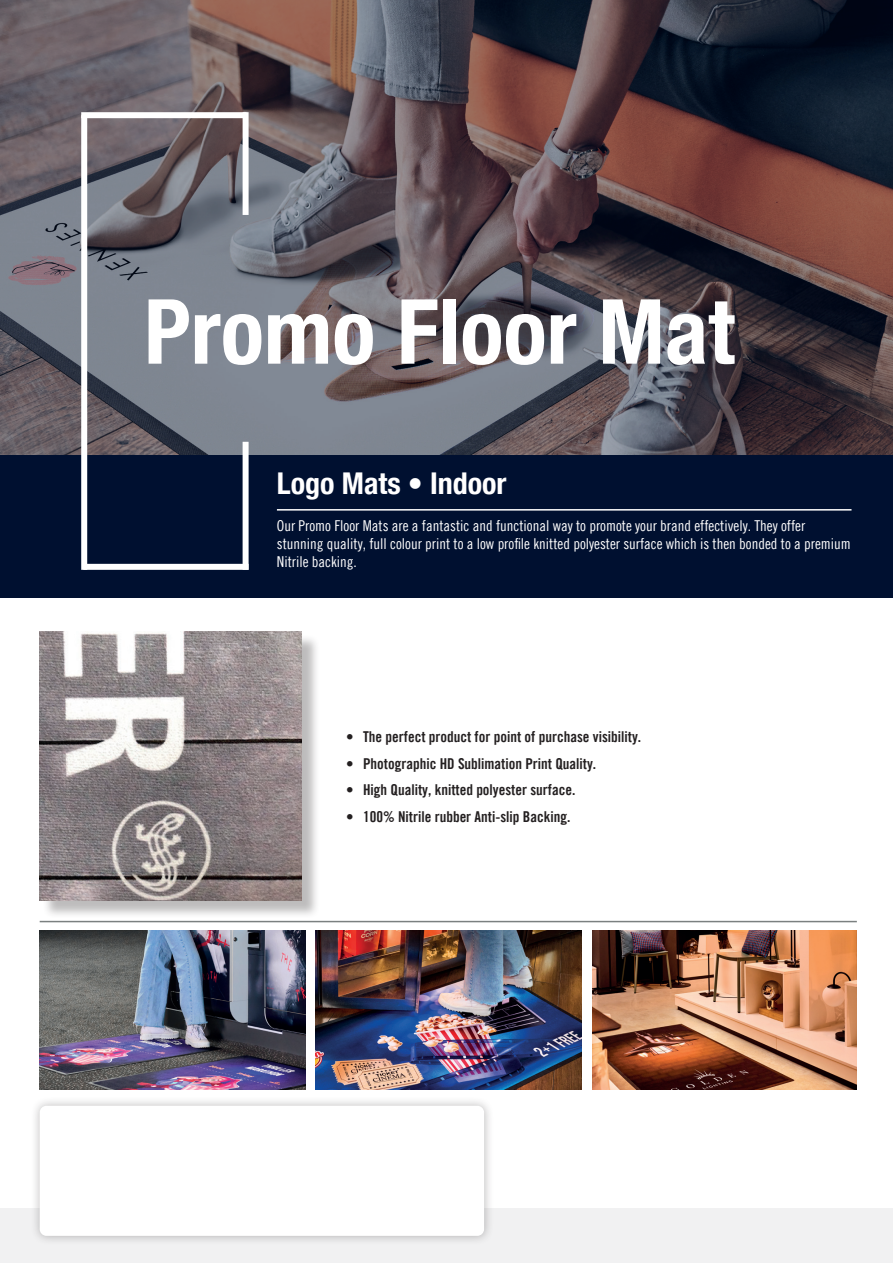
<style>
.page{position:relative;width:893px;height:1263px;background:#fff}
.page>*{position:absolute;margin:0;border:0;box-sizing:border-box;transform-origin:0 0}
.t1{font:700 condensed 90px "Helvetica Neue LT Pro";color:#fff}
.t2{font:700 condensed 30px "Helvetica Neue LT Pro";color:#fff}
.t3{font:15px/18px "Trade Gothic LT Pro Cn 18";color:#fff}
.t4{font:15px "Trade Gothic LT Pro Bd Cn 20";color:#231f20}
</style>
<div class="page">
<svg style="left:0;top:0;width:893px;height:455px;background:#5b5258"></svg>
<div style="left:0;top:455px;width:893px;height:142px;background:#001030"></div>
<div style="left:243px;top:442px;width:6px;height:128px;background:#fff"></div>
<div style="left:81px;top:115px;width:6px;height:455px;background:#fff"></div>
<div style="left:243px;top:112px;width:6px;height:103px;background:#fff"></div>
<div style="left:81px;top:112px;width:166px;height:6px;background:#fff"></div>
<hr style="left:277px;top:509px;width:574px;height:2px;background:#fff">
<div style="left:83px;top:564px;width:166px;height:6px;background:#fff"></div>
<hr style="left:40px;top:921px;width:817px;height:1px;background:#7b8080">
<div style="left:0;top:1209px;width:893px;height:54px;background:#f1f1f2"></div>
<div style="left:30px;top:1096px;width:464px;height:149px;background:#231f20;opacity:.3"></div>
<div style="left:40px;top:1106px;width:444px;height:130px;background:#fff;border-radius:7px"></div>
<img style="left:593px;top:931px;width:264px;height:158px">
<img style="left:316px;top:931px;width:266px;height:158px">
<img style="left:40px;top:931px;width:266px;height:158px">
<div style="left:42px;top:634px;width:278px;height:285px;background:#231f20;opacity:.3"></div>
<img style="left:40px;top:631px;width:261px;height:269px">
<h1 class="t1" style="left:144px;top:278px;width:592px">Promo Floor Mat</h1>
<h2 class="t2" style="left:277px;top:465px;width:231px">Logo Mats • Indoor</h2>
<p class="t3" style="left:277px;top:516px;width:575px">Our Promo Floor Mats are a fantastic and functional way to promote your brand effectively. They offer stunning quality, full colour print to a low profile knitted polyester surface which is then bonded to a premium<br>Nitrile backing.</p>
<p class="t4" style="left:346px;top:728px;width:297px">• The perfect product for point of purchase visibility.</p>
<p class="t4" style="left:346px;top:754px;width:252px">• Photographic HD Sublimation Print Quality.</p>
<p class="t4" style="left:346px;top:781px;width:231px">• High Quality, knitted polyester surface.</p>
<p class="t4" style="left:346px;top:807px;width:226px">• 100% Nitrile rubber Anti-slip Backing.</p>
</div>
